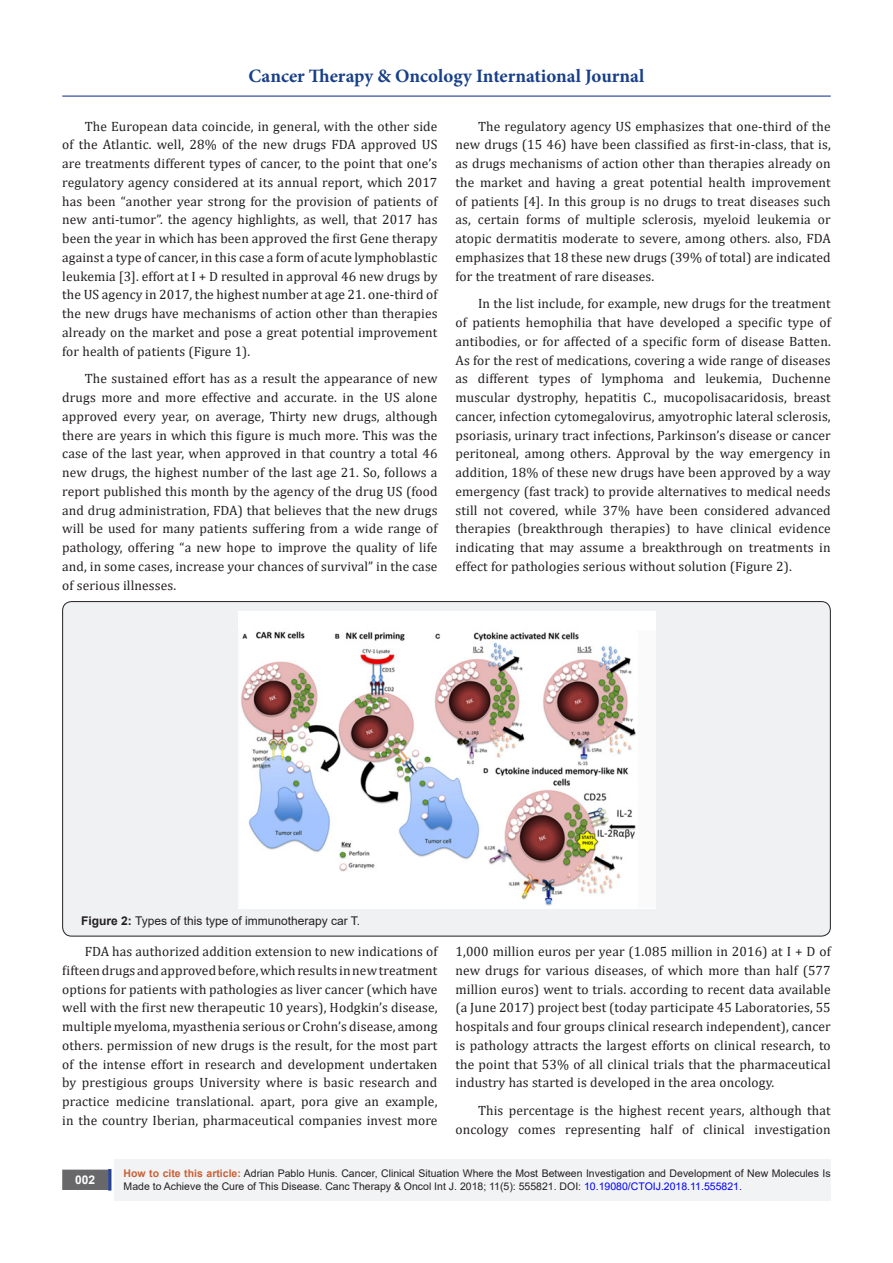
<style>
.page{position:relative;width:893px;height:1263px;background:#fff}
.page>*{position:absolute;margin:0;border:0;box-sizing:border-box;transform-origin:0 0}
.t1{font:700 18.9px "Minion Pro";color:#183f89}
.t2{font:13.5px/18.8px "Cambria";letter-spacing:.01em;color:#231f20;text-align:justify}
.t3{font:12px "Arial";color:#231f20}
.t4{font:700 12px "Arial";color:#fff}
.t5{font:10.5px/12.6px "Arial";color:#231f20}
.s1{font-weight:700}
.s2{font-weight:700;color:#ca6035}
.s3{color:#00f}
</style>
<div class="page">
<div style="left:115px;top:1159px;width:716px;height:41px;background:#f2f3f4"></div>
<div style="left:63px;top:1170px;width:44px;height:19px;background:#68676a"></div>
<div style="left:62px;top:1169px;width:46px;height:21px;border:2px solid #68676a"></div>
<div style="left:108px;top:1169px;width:3px;height:21px;background:#1c6d90;border:2px solid #253f8e"></div>
<hr style="left:62px;top:96px;width:769px;height:1px;background:#253f8e">
<div style="left:63px;top:602px;width:767px;height:334px;background:#f0f1f2;border-radius:9px"></div>
<img style="left:238px;top:611px;width:417px;height:297px">
<h1 class="t1" style="left:249px;top:63px;width:397px">Cancer Therapy &amp; Oncology International Journal</h1>
<p class="t2" style="left:62px;top:116px;width:377px;text-indent:22px">The European data coincide, in general, with the other side of the Atlantic. well, 28% of the new drugs FDA approved US are treatments different types of cancer, to the point that one’s regulatory agency considered at its annual report, which 2017 has been “another year strong for the provision of patients of new anti-tumor”. the agency highlights, as well, that 2017 has been the year in which has been approved the first Gene therapy against a type of cancer, in this case a form of acute lymphoblastic leukemia [3]. effort at I + D resulted in approval 46 new drugs by the US agency in 2017, the highest number at age 21. one-third of the new drugs have mechanisms of action other than therapies already on the market and pose a great potential improvement for health of patients (Figure 1).</p>
<p class="t2" style="left:62px;top:369px;width:377px;text-indent:22px">The sustained effort has as a result the appearance of new drugs more and more effective and accurate. in the US alone approved every year, on average, Thirty new drugs, although there are years in which this figure is much more. This was the case of the last year, when approved in that country a total 46 new drugs, the highest number of the last age 21. So, follows a report published this month by the agency of the drug US (food and drug administration, FDA) that believes that the new drugs will be used for many patients suffering from a wide range of pathology, offering “a new hope to improve the quality of life and, in some cases, increase your chances of survival” in the case of serious illnesses.</p>
<p class="t2" style="left:455px;top:116px;width:377px;text-indent:22px">The regulatory agency US emphasizes that one-third of the new drugs (15 46) have been classified as first-in-class, that is, as drugs mechanisms of action other than therapies already on the market and having a great potential health improvement of patients [4]. In this group is no drugs to treat diseases such as, certain forms of multiple sclerosis, myeloid leukemia or atopic dermatitis moderate to severe, among others. also, FDA emphasizes that 18 these new drugs (39% of total) are indicated for the treatment of rare diseases.</p>
<p class="t2" style="left:455px;top:294px;width:377px;text-indent:22px">In the list include, for example, new drugs for the treatment of patients hemophilia that have developed a specific type of antibodies, or for affected of a specific form of disease Batten.<br>As for the rest of medications, covering a wide range of diseases as different types of lymphoma and leukemia, Duchenne muscular dystrophy, hepatitis C., mucopolisacaridosis, breast cancer, infection cytomegalovirus, amyotrophic lateral sclerosis, psoriasis, urinary tract infections, Parkinson’s disease or cancer peritoneal, among others. Approval by the way emergency in addition, 18% of these new drugs have been approved by a way emergency (fast track) to provide alternatives to medical needs still not covered, while 37% have been considered advanced therapies (breakthrough therapies) to have clinical evidence indicating that may assume a breakthrough on treatments in effect for pathologies serious without solution (Figure 2).</p>
<p class="t3" style="left:81px;top:912px;width:281px"><span class="s1">Figure 2:</span> Types of this type of immunotherapy car T.</p>
<p class="t2" style="left:62px;top:942px;width:377px;text-indent:22px">FDA has authorized addition extension to new indications of fifteen drugs and approved before, which results in new treatment options for patients with pathologies as liver cancer (which have well with the first new therapeutic 10 years), Hodgkin’s disease, multiple myeloma, myasthenia serious or Crohn’s disease, among others. permission of new drugs is the result, for the most part of the intense effort in research and development undertaken by prestigious groups University where is basic research and practice medicine translational. apart, pora give an example, in the country Iberian, pharmaceutical companies invest more</p>
<p class="t2" style="left:455px;top:942px;width:377px">1,000 million euros per year (1.085 million in 2016) at I + D of new drugs for various diseases, of which more than half (577 million euros) went to trials. according to recent data available (a June 2017) project best (today participate 45 Laboratories, 55 hospitals and four groups clinical research independent), cancer is pathology attracts the largest efforts on clinical research, to the point that 53% of all clinical trials that the pharmaceutical industry has started is developed in the area oncology.</p>
<p class="t2" style="left:455px;top:1101px;width:377px;text-align:right">This percentage is the highest recent years, although that oncology comes representing half of clinical investigation</p>
<p class="t4" style="left:75px;top:1171px;width:22px">002</p>
<p class="t5" style="left:124px;top:1167px;width:709px"><span class="s2">How to cite this article:</span> Adrian Pablo Hunis. Cancer, Clinical Situation Where the Most Between Investigation and Development of New Molecules Is<br>Made to Achieve the Cure of This Disease. Canc Therapy &amp; Oncol Int J. 2018; 11(5): 555821. DOI: <span class="s3">10.19080/CTOIJ.2018.11.555821.</span></p>
</div>
